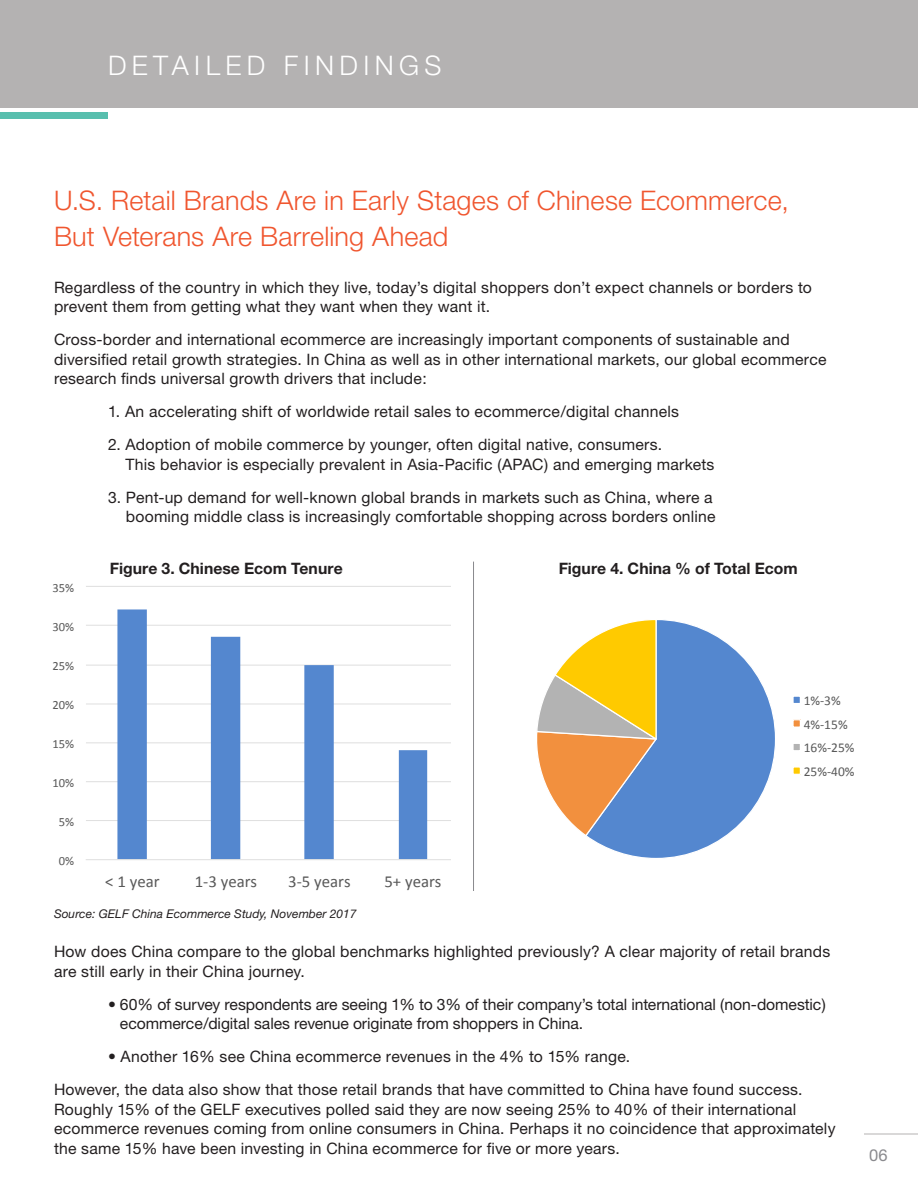
<style>
.page{position:relative;width:918px;height:1188px;background:#fff}
.page>*{position:absolute;margin:0;border:0;box-sizing:border-box;transform-origin:0 0}
.t1{font:300 27px/36px "Helvetica Neue";letter-spacing:.005em;color:#f0562f}
.t2{font:300 27px "Helvetica Neue";letter-spacing:.2em;color:#fff}
.t3{font:16.8px "Calibri";color:#595959}
.t4{font:16.5px "Helvetica Neue";color:#8a8a8e}
.t5{font:15.75px/19.5px "Helvetica Neue";letter-spacing:.01em;color:#231f20}
.t6{font:700 15.75px "Helvetica Neue";color:#231f20}
.t7{font:13.5px/23.5px "Calibri";color:#595959}
.t8{font:12.6px "Calibri";color:#595959}
.t9{font:italic 12px "Helvetica Neue";color:#231f20}
</style>
<div class="page">
<hr style="left:473px;top:562px;width:1px;height:329px;background:#8a8a8e">
<svg style="left:589px;top:620px;width:186px;height:238px"></svg>
<svg style="left:537px;top:620px;width:124px;height:217px"></svg>
<div style="left:793px;top:696px;width:7px;height:8px;background:#5487cf"></div>
<div style="left:792px;top:696px;width:9px;height:8px;border:1px solid #fff"></div>
<div style="left:793px;top:720px;width:7px;height:7px;background:#f2903e"></div>
<div style="left:792px;top:719px;width:9px;height:9px;border:1px solid #fff"></div>
<div style="left:793px;top:743px;width:7px;height:8px;background:#b3b3b3"></div>
<div style="left:792px;top:743px;width:9px;height:8px;border:1px solid #fff"></div>
<div style="left:793px;top:767px;width:7px;height:7px;background:#ffca00"></div>
<div style="left:792px;top:766px;width:9px;height:9px;border:1px solid #fff"></div>
<div style="left:0;top:0;width:918px;height:108px;background:#b4b2b2"></div>
<div style="left:0;top:112px;width:108px;height:7px;background:#58bfae"></div>
<hr style="left:86px;top:820px;width:364px;height:1px;background:#e0e0e0">
<hr style="left:86px;top:781px;width:364px;height:1px;background:#e0e0e0">
<hr style="left:86px;top:742px;width:364px;height:1px;background:#e0e0e0">
<hr style="left:86px;top:703px;width:364px;height:2px;background:#e0e0e0">
<hr style="left:86px;top:665px;width:364px;height:1px;background:#e0e0e0">
<hr style="left:86px;top:625px;width:364px;height:1px;background:#e0e0e0">
<hr style="left:86px;top:586px;width:364px;height:1px;background:#e0e0e0">
<svg style="left:117px;top:609px;width:310px;height:250px"></svg>
<hr style="left:86px;top:859px;width:364px;height:1px;background:#e0e0e0">
<hr style="left:864px;top:1134px;width:54px;height:1px;background:#b4b2b2">
<h1 class="t2" style="left:108px;top:49px;width:335px">DETAILED FINDINGS</h1>
<h1 class="t1" style="left:54px;top:182px;width:736px">U.S. Retail Brands Are in Early Stages of Chinese Ecommerce,<br>But Veterans Are Barreling Ahead</h1>
<p class="t5" style="left:54px;top:277px;width:759px">Regardless of the country in which they live, today’s digital shoppers don’t expect channels or borders to prevent them from getting what they want when they want it.</p>
<p class="t5" style="left:54px;top:330px;width:774px">Cross-border and international ecommerce are increasingly important components of sustainable and diversified retail growth strategies. In China as well as in other international markets, our global ecommerce research finds universal growth drivers that include:</p>
<p class="t5" style="left:108px;top:402px;width:573px">1. An accelerating shift of worldwide retail sales to ecommerce/digital channels</p>
<p class="t5" style="left:126px;top:435px;width:590px;text-indent:-18px">2. Adoption of mobile commerce by younger, often digital native, consumers.<br>This behavior is especially prevalent in Asia-Pacific (APAC) and emerging markets</p>
<p class="t5" style="left:108px;top:487px;width:609px;text-align:right">3. Pent-up demand for well-known global brands in markets such as China, where a booming middle class is increasingly comfortable shopping across borders online</p>
<p class="t8" style="left:52px;top:580px;width:23px">35%</p>
<p class="t8" style="left:52px;top:619px;width:23px">30%</p>
<p class="t8" style="left:52px;top:658px;width:23px">25%</p>
<p class="t8" style="left:52px;top:697px;width:23px">20%</p>
<p class="t8" style="left:52px;top:736px;width:23px">15%</p>
<p class="t8" style="left:52px;top:775px;width:23px">10%</p>
<p class="t8" style="left:59px;top:814px;width:17px">5%</p>
<p class="t8" style="left:59px;top:853px;width:17px">0%</p>
<p class="t6" style="left:110px;top:559px;width:234px">Figure 3. Chinese Ecom Tenure</p>
<p class="t6" style="left:559px;top:559px;width:241px">Figure 4. China % of Total Ecom</p>
<p class="t3" style="left:105px;top:871px;width:56px">&lt; 1 year</p>
<p class="t3" style="left:195px;top:871px;width:64px">1-3 years</p>
<p class="t3" style="left:288px;top:871px;width:64px">3-5 years</p>
<p class="t3" style="left:384px;top:871px;width:59px">5+ years</p>
<p class="t7" style="left:804px;top:689px;width:52px">1%-3%<br>4%-15%<br>16%-25%<br>25%-40%</p>
<p class="t9" style="left:54px;top:907px;width:304px">Source: GELF China Ecommerce Study, November 2017</p>
<p class="t5" style="left:54px;top:942px;width:778px">How does China compare to the global benchmarks highlighted previously? A clear majority of retail brands are still early in their China journey.</p>
<p class="t5" style="left:120px;top:994px;width:707px;text-indent:-12px">• 60% of survey respondents are seeing 1% to 3% of their company’s total international (non-domestic) ecommerce/digital sales revenue originate from shoppers in China.</p>
<p class="t5" style="left:54px;top:1040px;width:750px;line-height:33px;text-indent:54px">• Another 16% see China ecommerce revenues in the 4% to 15% range.<br>However, the data also show that those retail brands that have committed to China have found success.</p>
<p class="t5" style="left:54px;top:1099px;width:783px">Roughly 15% of the GELF executives polled said they are now seeing 25% to 40% of their international ecommerce revenues coming from online consumers in China. Perhaps it no coincidence that approximately the same 15% have been investing in China ecommerce for five or more years.</p>
<p class="t4" style="left:869px;top:1145px;width:20px">06</p>
</div>
